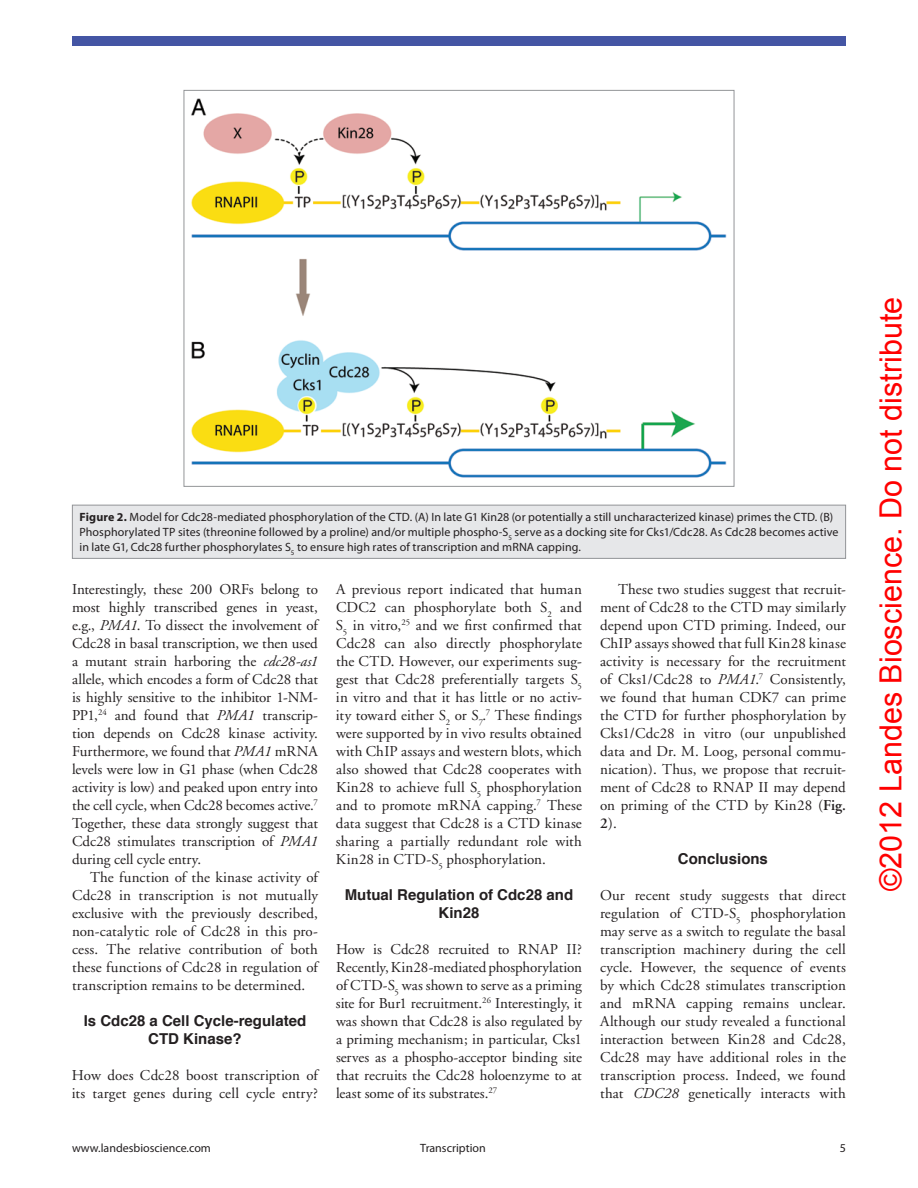
<style>
.page{position:relative;width:918px;height:1188px;background:#fff}
.page>*{position:absolute;margin:0;border:0;box-sizing:border-box;transform-origin:0 0}
.t1{font:30.45px "Arial";color:#f00}
.Body_text_First_Line{font:15px/18px "Adobe Garamond";letter-spacing:.005em;color:#231f20;text-align:justify}
.Body_text{font:15px/18px "Adobe Garamond";letter-spacing:.005em;color:#231f20;text-align:justify}
.Heading{font:700 15px/18px "Helvetica";color:#231f20;text-align:center}
.Figure_Legend{font:12px/15px "Myriad Pro";letter-spacing:.005em;color:#231f20}
.s1{font-weight:700}
.s2{font-style:italic}
.s3{font-weight:600}
</style>
<div class="page">
<div style="left:72px;top:36px;width:774px;height:10px;background:#4455a4"></div>
<div style="left:72px;top:505px;width:774px;height:53px;background:#e6e7e9"></div>
<div style="left:72px;top:505px;width:774px;height:54px;border:1px solid #939598"></div>
<img style="left:191px;top:98px;width:536px;height:380px">
<p class="Figure_Legend" style="left:80px;top:510px;width:760px"><span class="s1">Figure 2.</span> Model for Cdc28-mediated phosphorylation of the CTD. (A) In late G1 Kin28 (or potentially a still uncharacterized kinase) primes the CTD. (B)<br>Phosphorylated TP sites (threonine followed by a proline) and/or multiple phospho-S<sub>5</sub> serve as a docking site for Cks1/Cdc28. As Cdc28 becomes active in late G1, Cdc28 further phosphorylates S<sub>5</sub> to ensure high rates of transcription and mRNA capping.</p>
<p class="Body_text" style="left:72px;top:581px;width:248px">Interestingly, these 200 ORFs belong to most highly transcribed genes in yeast, e.g., <span class="s2">PMA1</span>. To dissect the involvement of Cdc28 in basal transcription, we then used a mutant strain harboring the <span class="s2">cdc28-as1 </span>allele, which encodes a form of Cdc28 that is highly sensitive to the inhibitor 1-NM-PP1,<sup>24</sup> and found that <span class="s2">PMA1</span> transcrip&shy;tion depends on Cdc28 kinase activity.<br>Furthermore, we found that <span class="s2">PMA1</span> mRNA levels were low in G1 phase (when Cdc28 activity is low) and peaked upon entry into the cell cycle, when Cdc28 becomes active.<sup>7<br></sup>Together, these data strongly suggest that Cdc28 stimulates transcription of <span class="s2">PMA1 </span>during cell cycle entry.</p>
<p class="Body_text" style="left:72px;top:869px;width:247px;text-indent:18px">The function of the kinase activity of Cdc28 in transcription is not mutually exclusive with the previously described, non-catalytic role of Cdc28 in this pro&shy;cess. The relative contribution of both these functions of Cdc28 in regulation of transcription remains to be determined.</p>
<p class="Heading" style="left:84px;top:1012px;width:224px">Is Cdc28 a Cell Cycle-regulated<br>CTD Kinase?</p>
<p class="Body_text_First_Line" style="left:72px;top:1067px;width:247px">How does Cdc28 boost transcription of its target genes during cell cycle entry?</p>
<p class="Body_text_First_Line" style="left:336px;top:581px;width:247px">A previous report indicated that human CDC2 can phosphorylate both S<sub>2</sub> and S<sub>5</sub> in vitro,<sup>25</sup> and we first confirmed that Cdc28 can also directly phosphorylate the CTD. However, our experiments sug&shy;gest that Cdc28 preferentially targets S<sub>5 </sub>in vitro and that it has little or no activ&shy;ity toward either S<sub>2</sub> or S<sub>7</sub>.<sup>7</sup> These findings were supported by in vivo results obtained with ChIP assays and western blots, which also showed that Cdc28 cooperates with Kin28 to achieve full S<sub>5</sub> phosphorylation and to promote mRNA capping.<sup>7</sup> These data suggest that Cdc28 is a CTD kinase sharing a partially redundant role with Kin28 in CTD-S<sub>5</sub> phosphorylation.</p>
<p class="Heading" style="left:345px;top:886px;width:230px">Mutual Regulation of Cdc28 and<br>Kin28</p>
<p class="Body_text_First_Line" style="left:336px;top:941px;width:247px">How is Cdc28 recruited to RNAP II?<br>Recently, Kin28-mediated phosphorylation of CTD-S<sub>5</sub> was shown to serve as a priming site for Bur1 recruitment.<sup>26</sup> Interestingly, it was shown that Cdc28 is also regulated by a priming mechanism; in particular, Cks1 serves as a phospho-acceptor binding site that recruits the Cdc28 holoenzyme to at least some of its substrates.<sup>27</sup></p>
<p class="Body_text" style="left:600px;top:581px;width:247px;text-indent:18px">These two studies suggest that recruit&shy;ment of Cdc28 to the CTD may similarly depend upon CTD priming. Indeed, our ChIP assays showed that full Kin28 kinase activity is necessary for the recruitment of Cks1/Cdc28 to <span class="s2">PMA1</span>.<sup>7</sup> Consistently, we found that human CDK7 can prime the CTD for further phosphorylation by Cks1/Cdc28 in vitro (our unpublished data and Dr. M. Loog, personal commu&shy;nication). Thus, we propose that recruit&shy;ment of Cdc28 to RNAP II may depend on priming of the CTD by Kin28 (<span class="s3">Fig.<br>2</span>).</p>
<p class="Heading" style="left:678px;top:850px;width:92px">Conclusions</p>
<p class="Body_text_First_Line" style="left:600px;top:887px;width:248px">Our recent study suggests that direct regulation of CTD-S<sub>5</sub> phosphorylation may serve as a switch to regulate the basal transcription machinery during the cell cycle. However, the sequence of events by which Cdc28 stimulates transcription and mRNA capping remains unclear.<br>Although our study revealed a functional interaction between Kin28 and Cdc28, Cdc28 may have additional roles in the transcription process. Indeed, we found that <span class="s2">CDC28</span> genetically interacts with</p>
<p class="Figure_Legend" style="left:72px;top:1141px;width:140px">www.landesbioscience.com</p>
<p class="Figure_Legend" style="left:420px;top:1141px;width:67px">Transcription</p>
<p class="Figure_Legend" style="left:840px;top:1141px;width:8px">5</p>
<h1 class="t1" style="left:871px;top:891px;width:595px;rotate:-90deg">©2012 Landes Bioscience. Do not distribute</h1>
</div>
